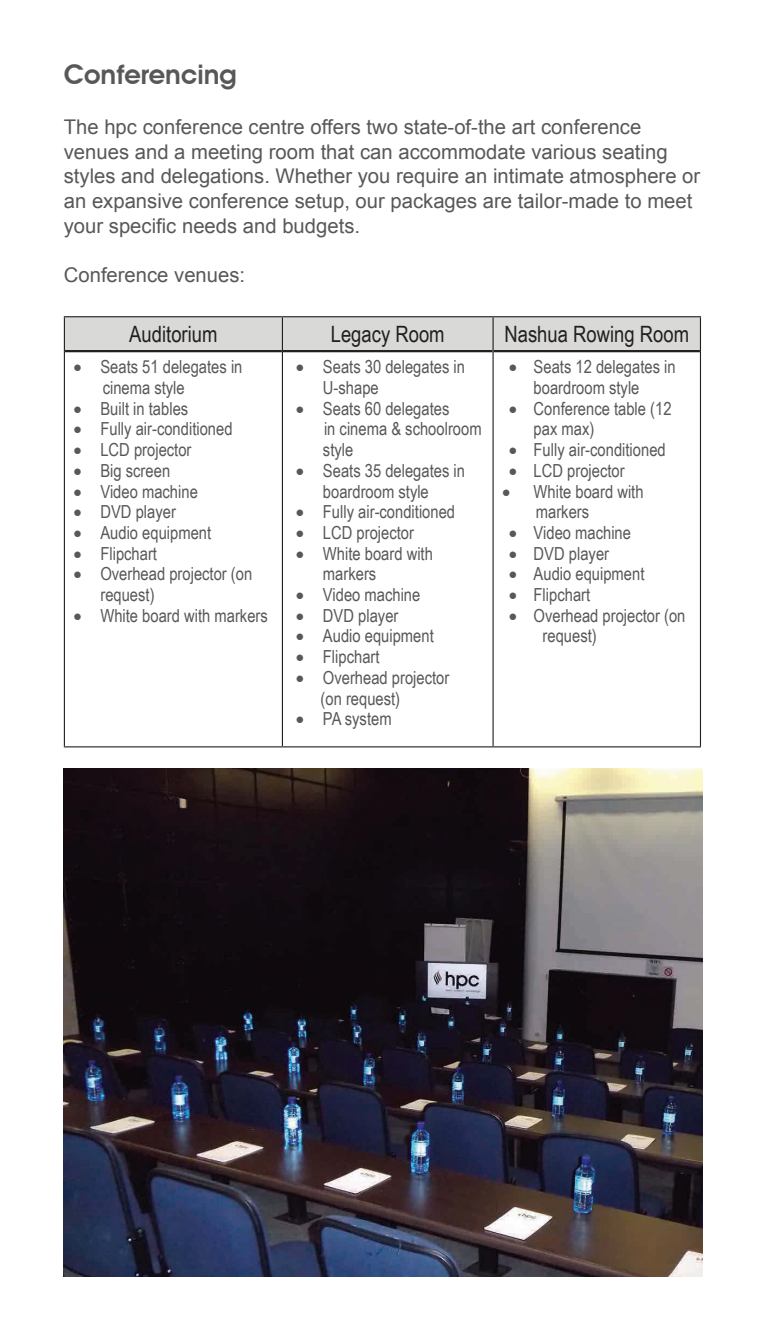
<style>
.page{position:relative;width:766px;height:1340px;background:#fff}
.page>*{position:absolute;margin:0;border:0;box-sizing:border-box;transform-origin:0 0}
.t1{font:600 27px "Avant Garde IT Cby BT";color:#57585a}
.t2{font:22.5px "Arial Narrow";color:#231f20}
.t3{font:20.25px/24.8px "Arial";color:#57585a}
.t4{font:18px/20.7px "Arial Narrow";color:#57585a}
</style>
<div class="page">
<div style="left:65px;top:317px;width:634px;height:33px;background:#d9d9d8"></div>
<hr style="left:65px;top:350px;width:217px;height:2px;background:#231f20">
<hr style="left:283px;top:350px;width:209px;height:2px;background:#231f20">
<hr style="left:493px;top:350px;width:206px;height:2px;background:#231f20">
<hr style="left:64px;top:316px;width:218px;height:1px;background:#231f20">
<hr style="left:64px;top:317px;width:1px;height:34px;background:#231f20">
<hr style="left:282px;top:316px;width:211px;height:1px;background:#231f20">
<hr style="left:282px;top:317px;width:1px;height:34px;background:#231f20">
<hr style="left:493px;top:316px;width:207px;height:1px;background:#231f20">
<hr style="left:492px;top:317px;width:1px;height:34px;background:#231f20">
<hr style="left:699px;top:317px;width:1px;height:34px;background:#231f20">
<hr style="left:64px;top:351px;width:1px;height:395px;background:#231f20">
<hr style="left:282px;top:351px;width:1px;height:395px;background:#231f20">
<hr style="left:492px;top:351px;width:1px;height:395px;background:#231f20">
<hr style="left:699px;top:351px;width:1px;height:395px;background:#231f20">
<hr style="left:64px;top:746px;width:218px;height:1px;background:#231f20">
<hr style="left:282px;top:746px;width:211px;height:1px;background:#231f20">
<hr style="left:493px;top:746px;width:207px;height:1px;background:#231f20">
<img style="left:64px;top:769px;width:638px;height:507px">
<h1 class="t1" style="left:64px;top:58px;width:174px">Conferencing</h1>
<p class="t3" style="left:64px;top:115px;width:637px">The hpc conference centre offers two state-of-the art conference venues and a meeting room that can accommodate various seating styles and delegations. Whether you require an intimate atmosphere or an expansive conference setup, our packages are tailor-made to meet your specific needs and budgets.</p>
<p class="t3" style="left:64px;top:263px;width:183px">Conference venues:</p>
<p class="t2" style="left:129px;top:318px;width:90px">Auditorium</p>
<p class="t2" style="left:331px;top:318px;width:115px">Legacy Room</p>
<p class="t2" style="left:504px;top:318px;width:186px">Nashua Rowing Room</p>
<p class="t4" style="left:103px;top:356px;width:141px;text-indent:-29px">• Seats 51 delegates in cinema style</p>
<p class="t4" style="left:73px;top:397px;width:116px">• Built in tables</p>
<p class="t4" style="left:73px;top:418px;width:161px">• Fully air-conditioned</p>
<p class="t4" style="left:73px;top:439px;width:120px">• LCD projector</p>
<p class="t4" style="left:73px;top:459px;width:98px">• Big screen</p>
<p class="t4" style="left:73px;top:480px;width:126px">• Video machine</p>
<p class="t4" style="left:73px;top:501px;width:104px">• DVD player</p>
<p class="t4" style="left:73px;top:521px;width:139px">• Audio equipment</p>
<p class="t4" style="left:73px;top:542px;width:85px">• Flipchart</p>
<p class="t4" style="left:100px;top:563px;width:153px;text-indent:-27px">• Overhead projector (on request)</p>
<p class="t4" style="left:73px;top:604px;width:196px">• White board with markers</p>
<p class="t4" style="left:323px;top:356px;width:143px;text-indent:-27px">• Seats 30 delegates in<br>U-shape</p>
<p class="t4" style="left:323px;top:397px;width:160px;text-indent:-27px">• Seats 60 delegates<br>in cinema &amp; schoolroom style</p>
<p class="t4" style="left:296px;top:459px;width:170px;text-align:center">• Seats 35 delegates in boardroom style</p>
<p class="t4" style="left:296px;top:501px;width:161px">• Fully air-conditioned</p>
<p class="t4" style="left:296px;top:521px;width:120px">• LCD projector</p>
<p class="t4" style="left:323px;top:542px;width:111px;text-indent:-27px">• White board with markers</p>
<p class="t4" style="left:296px;top:583px;width:126px">• Video machine</p>
<p class="t4" style="left:296px;top:604px;width:104px">• DVD player</p>
<p class="t4" style="left:296px;top:625px;width:139px">• Audio equipment</p>
<p class="t4" style="left:296px;top:646px;width:85px">• Flipchart</p>
<p class="t4" style="left:320px;top:666px;width:130px;text-indent:-25px">• Overhead projector (on request)</p>
<p class="t4" style="left:296px;top:708px;width:97px">• PA system</p>
<p class="t4" style="left:533px;top:356px;width:143px;text-indent:-25px">• Seats 12 delegates in boardroom style</p>
<p class="t4" style="left:533px;top:397px;width:139px;text-indent:-25px">• Conference table (12 pax max)</p>
<p class="t4" style="left:508px;top:439px;width:158px">• Fully air-conditioned</p>
<p class="t4" style="left:508px;top:459px;width:117px">• LCD projector</p>
<p class="t4" style="left:535px;top:480px;width:109px;text-indent:-34px">• White board with markers</p>
<p class="t4" style="left:508px;top:521px;width:124px">• Video machine</p>
<p class="t4" style="left:508px;top:542px;width:102px">• DVD player</p>
<p class="t4" style="left:508px;top:563px;width:137px">• Audio equipment</p>
<p class="t4" style="left:508px;top:583px;width:83px">• Flipchart</p>
<p class="t4" style="left:542px;top:604px;width:144px;text-indent:-34px">• Overhead projector (on request)</p>
</div>
